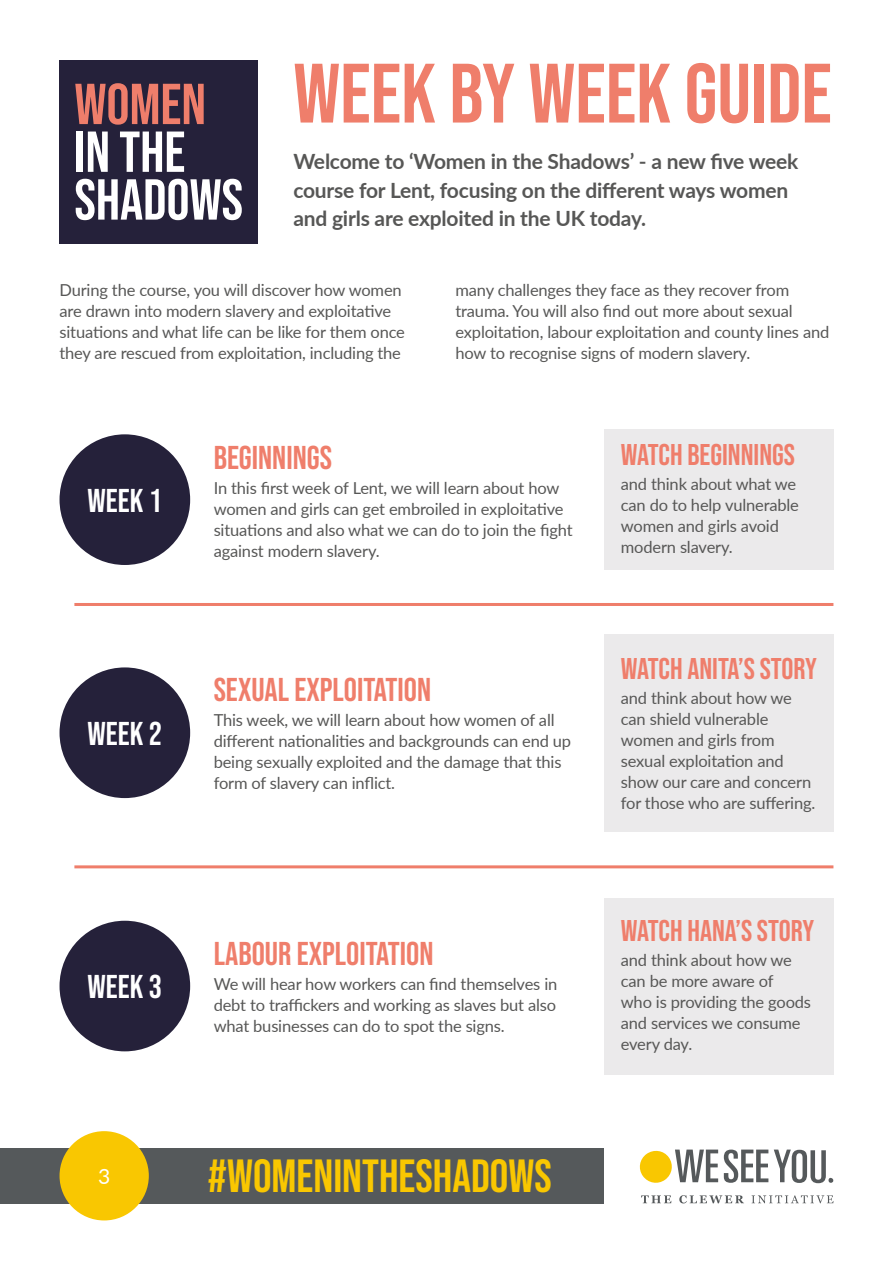
<style>
.page{position:relative;width:893px;height:1263px;background:#fff}
.page>*{position:absolute;margin:0;border:0;box-sizing:border-box;transform-origin:0 0}
.t1{font:84px "Bebas Neue";color:#ef7e6b}
.t2{font:46.5px "Bebas Neue";color:#f9c701}
.t3{font:33px "Bebas Neue";color:#ef7e6b}
.t4{font:33px "Bebas Neue";color:#fff}
.t5{font:30px "Bebas Neue";color:#ef7e6b}
.t6{font:700 21px/28.5px "Lato";letter-spacing:-.01em;color:#575756}
.t7{font:21px "Lato";color:#fff}
.t8{font:16.5px/21px "Lato";letter-spacing:-.01em;color:#575756}
</style>
<div class="page">
<svg style="left:641px;top:1195px;width:30px;height:8px"></svg>
<svg style="left:679px;top:1195px;width:65px;height:8px"></svg>
<svg style="left:751px;top:1195px;width:82px;height:8px"></svg>
<svg style="left:724px;top:1149px;width:44px;height:34px"></svg>
<svg style="left:640px;top:1149px;width:78px;height:34px"></svg>
<svg style="left:774px;top:1149px;width:59px;height:34px"></svg>
<div style="left:604px;top:429px;width:229px;height:141px;background:#ebeaeb"></div>
<div style="left:60px;top:434px;width:130px;height:131px;background:#25213a;border-radius:50%"></div>
<div style="left:60px;top:667px;width:130px;height:131px;background:#25213a;border-radius:50%"></div>
<div style="left:604px;top:634px;width:229px;height:197px;background:#ebeaeb"></div>
<div style="left:60px;top:921px;width:130px;height:130px;background:#25213a;border-radius:50%"></div>
<div style="left:604px;top:898px;width:229px;height:176px;background:#ebeaeb"></div>
<hr style="left:74px;top:603px;width:759px;height:3px;background:#ef7e6b">
<hr style="left:74px;top:865px;width:759px;height:3px;background:#ef7e6b">
<div style="left:60px;top:60px;width:198px;height:184px;background:#25213a"></div>
<svg style="left:75px;top:83px;width:129px;height:42px"></svg>
<div style="left:77px;top:132px;width:6px;height:40px;background:#fff"></div>
<svg style="left:88px;top:132px;width:20px;height:40px"></svg>
<svg style="left:120px;top:132px;width:64px;height:40px"></svg>
<svg style="left:76px;top:179px;width:166px;height:41px"></svg>
<div style="left:0;top:1148px;width:604px;height:55px;background:#55595b"></div>
<div style="left:60px;top:1131px;width:89px;height:89px;background:#f9c701;border-radius:50%"></div>
<h1 class="t1" style="left:293px;top:46px;width:540px">WEEK BY WEEK GUIDE</h1>
<p class="t6" style="left:293px;top:146px;width:507px">Welcome to ‘Women in the Shadows’ - a new five week course for Lent, focusing on the different ways women and girls are exploited in the UK today.</p>
<p class="t8" style="left:60px;top:279px;width:347px">During the course, you will discover how women are drawn into modern slavery and exploitative situations and what life can be like for them once they are rescued from exploitation, including the</p>
<p class="t8" style="left:455px;top:279px;width:375px">many challenges they face as they recover from trauma. You will also find out more about sexual exploitation, labour exploitation and county lines and how to recognise signs of modern slavery.</p>
<h3 class="t4" style="left:88px;top:482px;width:76px">WEEK 1</h3>
<h3 class="t4" style="left:88px;top:715px;width:76px">WEEK 2</h3>
<h3 class="t3" style="left:214px;top:439px;width:120px">BEGINNINGS</h3>
<p class="t8" style="left:214px;top:477px;width:361px">In this first week of Lent, we will learn about how women and girls can get embroiled in exploitative situations and also what we can do to join the fight against modern slavery.</p>
<h3 class="t3" style="left:214px;top:671px;width:219px">SEXUAL EXPLOITATION</h3>
<p class="t8" style="left:214px;top:709px;width:359px">This week, we will learn about how women of all different nationalities and backgrounds can end up being sexually exploited and the damage that this form of slavery can inflict.</p>
<h3 class="t4" style="left:88px;top:968px;width:76px">WEEK 3</h3>
<h3 class="t3" style="left:214px;top:935px;width:221px">LABOUR EXPLOITATION</h3>
<p class="t8" style="left:214px;top:973px;width:345px;text-align:justify">We will hear how workers can find themselves in debt to traffickers and working as slaves but also what businesses can do to spot the signs.</p>
<p class="t7" style="left:98px;top:1161px;width:14px">3</p>
<h2 class="t2" style="left:208px;top:1150px;width:345px">#WOMENINTHESHADOWS</h2>
<h3 class="t5" style="left:621px;top:437px;width:176px">WATCH BEGINNINGS</h3>
<p class="t8" style="left:621px;top:473px;width:180px">and think about what we can do to help vulnerable women and girls avoid modern slavery.</p>
<h3 class="t5" style="left:621px;top:651px;width:198px">WATCH ANITA’S STORY</h3>
<p class="t8" style="left:621px;top:687px;width:196px">and think about how we can shield vulnerable women and girls from sexual exploitation and show our care and concern for those who are suffering.</p>
<h3 class="t5" style="left:621px;top:913px;width:195px">WATCH HANA’S STORY</h3>
<p class="t8" style="left:621px;top:948px;width:192px">and think about how we can be more aware of<br>who is providing the goods and services we consume every day.</p>
</div>
